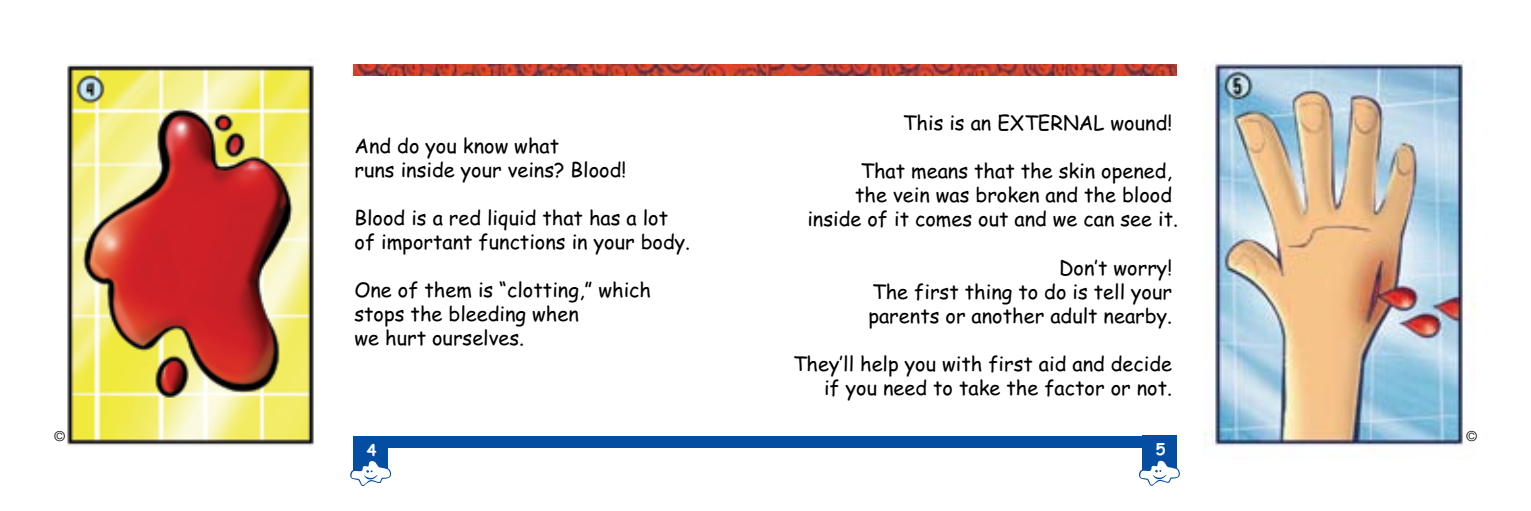
<style>
.page{position:relative;width:1531px;height:511px;background:#fff}
.page>*{position:absolute;margin:0;border:0;box-sizing:border-box;transform-origin:0 0}
.t1{font:20px/24px "Comic Sans MS";color:#000}
.t2{font:700 16px "Comic Sans MS";color:#fff}
.t3{font:300 14px "Helvetica Neue";color:#000}
</style>
<div class="page">
<img style="left:1203px;top:61px;width:272px;height:385px">
<img style="left:765px;top:64px;width:411px;height:12px">
<div style="left:765px;top:435px;width:411px;height:12px;background:#034ea2"></div>
<div style="left:1142px;top:435px;width:34px;height:34px;background:#034ea2"></div>
<svg style="left:1139px;top:458px;width:41px;height:28px"></svg>
<img style="left:67px;top:64px;width:247px;height:382px">
<svg style="left:354px;top:64px;width:411px;height:12px;background:#b63e31"></svg>
<div style="left:354px;top:436px;width:411px;height:11px;background:#034ea2"></div>
<div style="left:354px;top:436px;width:34px;height:34px;background:#034ea2"></div>
<svg style="left:350px;top:458px;width:41px;height:28px"></svg>
<p class="t1" style="left:354px;top:132px;width:273px">And do you know what<br>runs inside your veins? Blood!</p>
<p class="t1" style="left:354px;top:204px;width:337px">Blood is a red liquid that has a lot of important functions in your body.</p>
<p class="t1" style="left:354px;top:276px;width:298px">One of them is “clotting,” which stops the bleeding when<br>we hurt ourselves.</p>
<p class="t1" style="left:903px;top:110px;width:271px">This is an EXTERNAL wound!</p>
<p class="t1" style="left:807px;top:158px;width:372px;text-align:right">That means that the skin opened,<br>the vein was broken and the blood inside of it comes out and we can see it.</p>
<p class="t1" style="left:868px;top:254px;width:305px;text-align:justify;text-indent:191px">Don’t worry!<br>The first thing to do is tell your parents or another adult nearby.</p>
<p class="t1" style="left:793px;top:350px;width:381px;text-align:right">They’ll help you with first aid and decide if you need to take the factor or not.</p>
<p class="t3" style="left:54px;top:427px;width:13px">©</p>
<p class="t3" style="left:1466px;top:427px;width:13px">©</p>
<p class="t2" style="left:1156px;top:437px;width:11px">5</p>
<p class="t2" style="left:367px;top:437px;width:11px">4</p>
</div>
